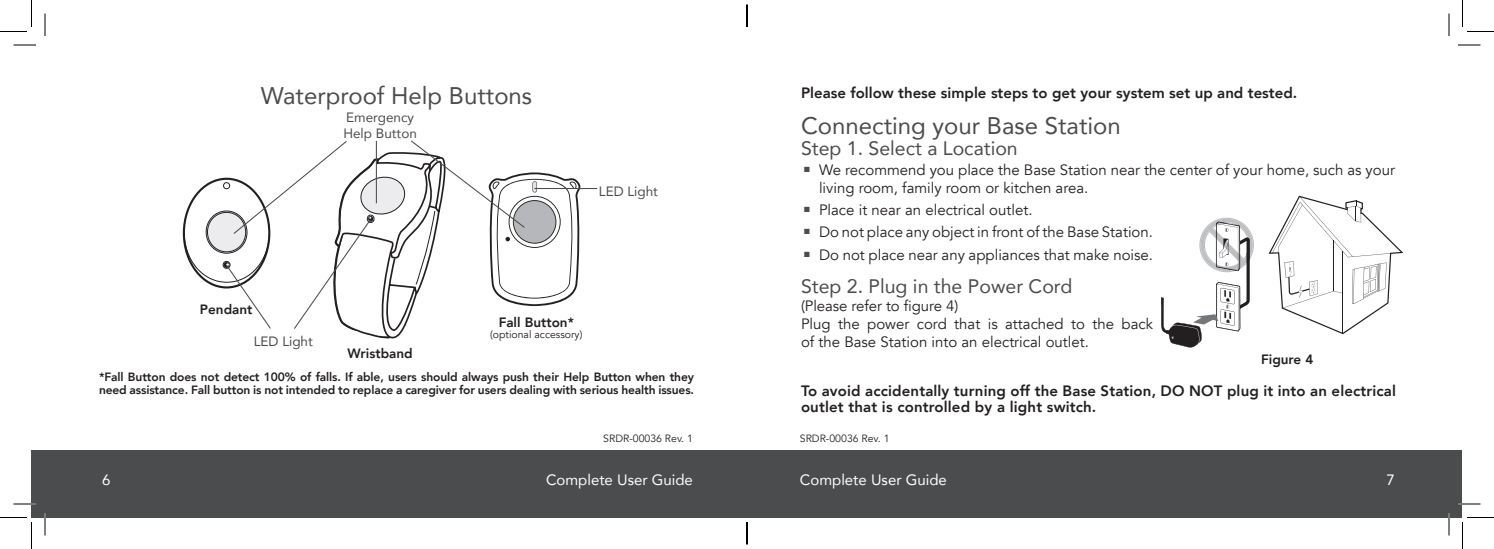
<style>
.page{position:relative;width:1494px;height:549px;background:#fff}
.page>*{position:absolute;margin:0;border:0;box-sizing:border-box;transform-origin:0 0}
.t1{font:24px "Avenir";color:#4b4c4d}
.t2{font:19.5px "Avenir";color:#4b4c4d}
.t3{font:15px/18px "Avenir";color:#231f20}
.t4{font:800 15px/16.5px "Avenir";letter-spacing:.01em;color:#231f20}
.t5{font:15px "Avenir";color:#fff}
.t6{font:13.5px/15.6px "Avenir";color:#4b4c4d}
.t7{font:800 13.5px "Avenir";color:#231f20}
.t8{font:800 12px/13.5px "Avenir";letter-spacing:-.01em;color:#231f20}
.t9{font:10.5px "Avenir";color:#231f20}
</style>
<div class="page">
<div style="left:32px;top:450px;width:1430px;height:68px;background:#4b4c4d"></div>
<svg style="left:184px;top:140px;width:397px;height:199px"></svg>
<hr style="left:534px;top:188px;width:63px;height:1px;background:#4b4c4d">
<svg style="left:1269px;top:196px;width:134px;height:138px"></svg>
<svg style="left:1161px;top:217px;width:93px;height:131px"></svg>
<hr style="left:14px;top:503px;width:22px;height:2px;background:#fff">
<hr style="left:1458px;top:503px;width:22px;height:2px;background:#fff">
<hr style="left:44px;top:513px;width:2px;height:23px;background:#fff">
<hr style="left:1448px;top:513px;width:2px;height:23px;background:#fff">
<svg style="left:14px;top:45px;width:22px;height:1px"></svg>
<svg style="left:1458px;top:45px;width:22px;height:1px"></svg>
<svg style="left:14px;top:504px;width:22px;height:1px"></svg>
<svg style="left:1458px;top:504px;width:22px;height:1px"></svg>
<svg style="left:45px;top:14px;width:1px;height:22px"></svg>
<svg style="left:45px;top:513px;width:1px;height:23px"></svg>
<svg style="left:1449px;top:14px;width:1px;height:22px"></svg>
<svg style="left:1449px;top:513px;width:1px;height:23px"></svg>
<svg style="left:0;top:0;width:32px;height:32px"></svg>
<svg style="left:0;top:517px;width:32px;height:32px"></svg>
<svg style="left:1462px;top:0;width:32px;height:32px"></svg>
<svg style="left:1462px;top:517px;width:32px;height:32px"></svg>
<svg style="left:746px;top:4px;width:2px;height:23px"></svg>
<svg style="left:746px;top:522px;width:2px;height:22px"></svg>
<h1 class="t1" style="left:261px;top:76px;width:273px">Waterproof Help Buttons</h1>
<p class="t7" style="left:200px;top:298px;width:54px">Pendant</p>
<p class="t6" style="left:343px;top:109px;width:75px">Emergency<br>Help Button</p>
<p class="t6" style="left:599px;top:183px;width:61px">LED Light</p>
<p class="t7" style="left:499px;top:312px;width:77px">Fall Button*</p>
<p class="t9" style="left:490px;top:328px;width:94px">(optional accessory)</p>
<p class="t8" style="left:99px;top:370px;width:597px">*Fall Button does not detect 100% of falls. If able, users should always push their Help Button when they need assistance. Fall button is not intended to replace a caregiver for users dealing with serious health issues.</p>
<p class="t6" style="left:254px;top:333px;width:61px">LED Light</p>
<p class="t7" style="left:348px;top:343px;width:67px">Wristband</p>
<p class="t4" style="left:801px;top:84px;width:498px">Please follow these simple steps to get your system set up and tested.</p>
<h1 class="t1" style="left:801px;top:106px;width:321px">Connecting your Base Station</h1>
<h2 class="t2" style="left:801px;top:132px;width:218px">Step 1. Select a Location</h2>
<p class="t3" style="left:819px;top:161px;width:578px;text-indent:-15px"><sup>■</sup> We recommend you place the Base Station near the center of your home, such as your living room, family room or kitchen area.</p>
<p class="t3" style="left:804px;top:201px;width:230px"><sup>■</sup> Place it near an electrical outlet.</p>
<p class="t3" style="left:804px;top:223px;width:351px"><sup>■</sup> Do not place any object in front of the Base Station.</p>
<p class="t3" style="left:804px;top:246px;width:351px"><sup>■</sup> Do not place near any appliances that make noise.</p>
<h2 class="t2" style="left:801px;top:271px;width:273px">Step 2. Plug in the Power Cord</h2>
<p class="t3" style="left:801px;top:297px;width:354px">(Please refer to figure 4)<br>Plug the power cord that is attached to the back of the Base Station into an electrical outlet.</p>
<p class="t4" style="left:801px;top:383px;width:597px">To avoid accidentally turning off the Base Station, DO NOT plug it into an electrical outlet that is controlled by a light switch.</p>
<p class="t7" style="left:1261px;top:349px;width:54px">Figure 4</p>
<p class="t9" style="left:603px;top:432px;width:91px">SRDR-00036 Rev. 1</p>
<p class="t9" style="left:800px;top:432px;width:91px">SRDR-00036 Rev. 1</p>
<p class="t5" style="left:102px;top:467px;width:10px">6</p>
<p class="t5" style="left:546px;top:467px;width:148px">Complete User Guide</p>
<p class="t5" style="left:800px;top:467px;width:148px">Complete User Guide</p>
<p class="t5" style="left:1387px;top:467px;width:10px">7</p>
</div>
